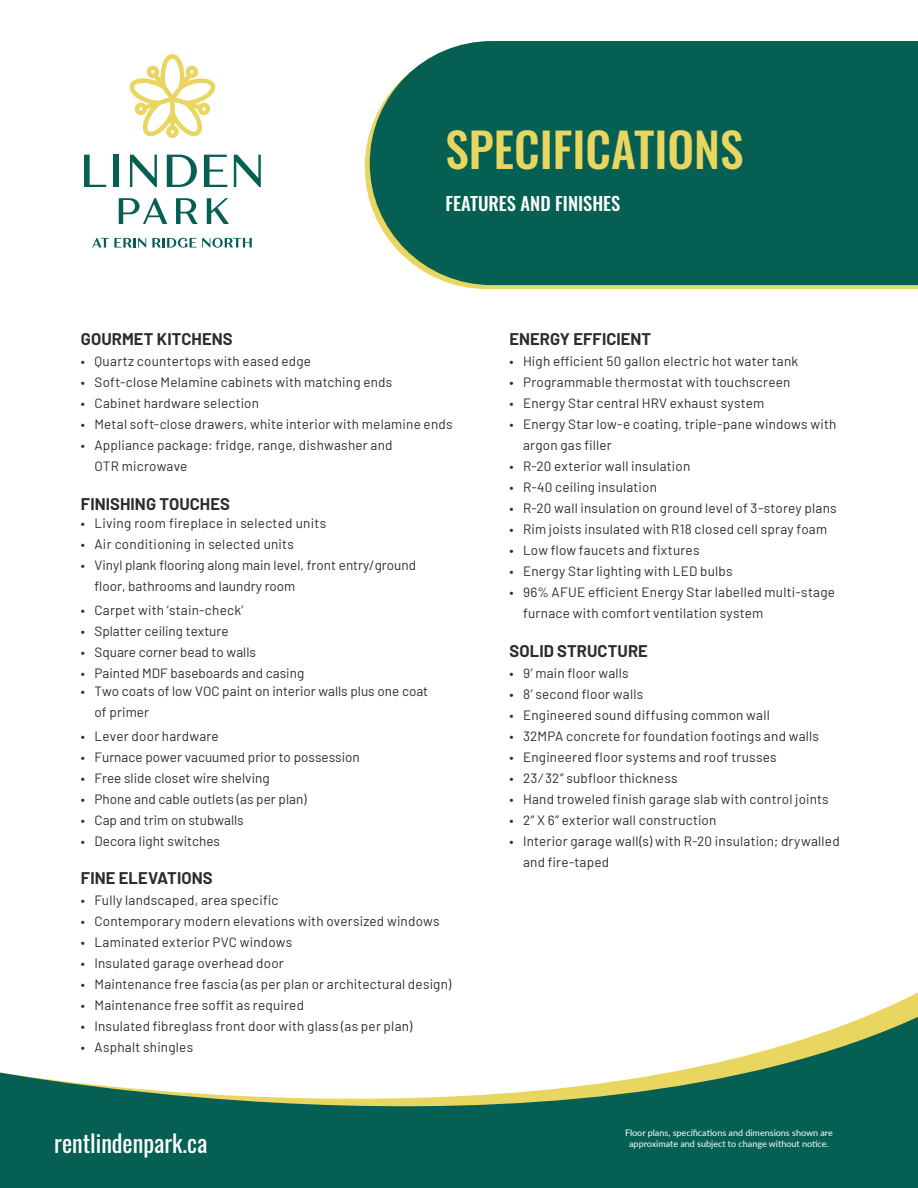
<style>
.page{position:relative;width:918px;height:1188px;background:#fff}
.page>*{position:absolute;margin:0;border:0;box-sizing:border-box;transform-origin:0 0}
.t1{font:500 60px "FS Industrie Cd";letter-spacing:-.01em;color:#fbfdf8}
.t2{font:500 47.4px "Oswald";color:#e9d661}
.t3{font:24.15px "Oswald";color:#fff}
.t4{font:500 18.6px "Oswald";color:#fff}
.t5{font:700 16.5px "Barlow";letter-spacing:.005em;color:#2d2d2d}
.t6{font:13.5px/21px "Barlow";letter-spacing:.015em;color:#2d2d2d}
.t7{font:9px/10.8px "Lato";color:#fff;text-align:center}
</style>
<div class="page">
<svg style="left:365px;top:132px;width:553px;height:157px;fill:#e9d661"></svg>
<div style="left:370px;top:41px;width:548px;height:244px;background:#055f53"></div>
<svg style="left:0;top:997px;width:918px;height:191px;fill:#055f53"></svg>
<svg style="left:84px;top:155px;width:22px;height:32px"></svg>
<div style="left:113px;top:155px;width:6px;height:32px;background:#055f53"></div>
<svg style="left:130px;top:155px;width:27px;height:32px"></svg>
<svg style="left:167px;top:155px;width:30px;height:32px"></svg>
<svg style="left:204px;top:155px;width:23px;height:32px"></svg>
<svg style="left:234px;top:155px;width:27px;height:32px"></svg>
<svg style="left:119px;top:198px;width:48px;height:26px"></svg>
<svg style="left:176px;top:198px;width:22px;height:26px"></svg>
<svg style="left:207px;top:198px;width:22px;height:26px"></svg>
<svg style="left:92px;top:238px;width:54px;height:10px"></svg>
<svg style="left:152px;top:238px;width:100px;height:10px"></svg>
<svg style="left:129px;top:54px;width:87px;height:84px"></svg>
<h2 class="t2" style="left:446px;top:125px;width:300px">SPECIFICATIONS</h2>
<h3 class="t4" style="left:446px;top:194px;width:176px">FEATURES AND FINISHES</h3>
<h1 class="t1" style="left:470px;top:152px;width:423px">2024 SPECIFICATIONS</h1>
<p class="t5" style="left:81px;top:327px;width:153px">GOURMET KITCHENS</p>
<p class="t6" style="left:81px;top:350px;width:232px">• Quartz countertops with eased edge</p>
<p class="t6" style="left:81px;top:371px;width:313px">• Soft-close Melamine cabinets with matching ends</p>
<p class="t6" style="left:81px;top:392px;width:180px">• Cabinet hardware selection</p>
<p class="t6" style="left:81px;top:413px;width:373px">• Metal soft-close drawers, white interior with melamine ends</p>
<p class="t6" style="left:94px;top:434px;width:300px;text-indent:-13px">• Appliance package: fridge, range, dishwasher and<br>OTR microwave</p>
<p class="t5" style="left:81px;top:492px;width:150px">FINISHING TOUCHES</p>
<p class="t6" style="left:81px;top:512px;width:247px">• Living room fireplace in selected units</p>
<p class="t6" style="left:81px;top:533px;width:215px">• Air conditioning in selected units</p>
<p class="t6" style="left:94px;top:554px;width:323px;text-indent:-13px">• Vinyl plank flooring along main level, front entry/ground floor, bathrooms and laundry room</p>
<p class="t6" style="left:81px;top:598px;width:164px">• Carpet with ‘stain-check’</p>
<p class="t6" style="left:81px;top:619px;width:149px">• Splatter ceiling texture</p>
<p class="t6" style="left:81px;top:640px;width:176px">• Square corner bead to walls</p>
<p class="t6" style="left:81px;top:661px;width:225px">• Painted MDF baseboards and casing</p>
<p class="t6" style="left:94px;top:680px;width:335px;text-indent:-13px">• Two coats of low VOC paint on interior walls plus one coat of primer</p>
<p class="t6" style="left:81px;top:724px;width:139px">• Lever door hardware</p>
<p class="t6" style="left:81px;top:745px;width:280px">• Furnace power vacuumed prior to possession</p>
<p class="t6" style="left:81px;top:766px;width:190px">• Free slide closet wire shelving</p>
<p class="t6" style="left:81px;top:787px;width:227px">• Phone and cable outlets (as per plan)</p>
<p class="t6" style="left:81px;top:808px;width:164px">• Cap and trim on stubwalls</p>
<p class="t6" style="left:81px;top:829px;width:141px">• Decora light switches</p>
<p class="t5" style="left:81px;top:866px;width:133px">FINE ELEVATIONS</p>
<p class="t6" style="left:81px;top:888px;width:199px">• Fully landscaped, area specific</p>
<p class="t6" style="left:81px;top:909px;width:360px">• Contemporary modern elevations with oversized windows</p>
<p class="t6" style="left:81px;top:930px;width:213px">• Laminated exterior PVC windows</p>
<p class="t6" style="left:81px;top:951px;width:204px">• Insulated garage overhead door</p>
<p class="t6" style="left:81px;top:972px;width:372px">• Maintenance free fascia (as per plan or architectural design)</p>
<p class="t6" style="left:81px;top:993px;width:225px">• Maintenance free soffit as required</p>
<p class="t6" style="left:81px;top:1014px;width:333px">• Insulated fibreglass front door with glass (as per plan)</p>
<p class="t6" style="left:81px;top:1035px;width:114px">• Asphalt shingles</p>
<h3 class="t3" style="left:54px;top:1121px;width:155px">rentlindenpark.ca</h3>
<p class="t5" style="left:510px;top:327px;width:143px">ENERGY EFFICIENT</p>
<p class="t6" style="left:510px;top:350px;width:290px">• High efficient 50 gallon electric hot water tank</p>
<p class="t6" style="left:510px;top:371px;width:282px">• Programmable thermostat with touchscreen</p>
<p class="t6" style="left:510px;top:392px;width:256px">• Energy Star central HRV exhaust system</p>
<p class="t6" style="left:523px;top:413px;width:315px;text-indent:-13px">• Energy Star low-e coating, triple-pane windows with argon gas filler</p>
<p class="t6" style="left:510px;top:455px;width:182px">• R-20 exterior wall insulation</p>
<p class="t6" style="left:510px;top:476px;width:149px">• R-40 ceiling insulation</p>
<p class="t6" style="left:510px;top:497px;width:329px">• R-20 wall insulation on ground level of 3-storey plans</p>
<p class="t6" style="left:510px;top:518px;width:319px">• Rim joists insulated with R18 closed cell spray foam</p>
<p class="t6" style="left:510px;top:539px;width:192px">• Low flow faucets and fixtures</p>
<p class="t6" style="left:510px;top:560px;width:225px">• Energy Star lighting with LED bulbs</p>
<p class="t6" style="left:523px;top:581px;width:314px;text-indent:-13px">• 96% AFUE efficient Energy Star labelled multi-stage furnace with comfort ventilation system</p>
<p class="t5" style="left:510px;top:638px;width:140px">SOLID STRUCTURE</p>
<p class="t6" style="left:510px;top:661px;width:121px">• 9’ main floor walls</p>
<p class="t6" style="left:510px;top:682px;width:135px">• 8’ second floor walls</p>
<p class="t6" style="left:510px;top:703px;width:262px">• Engineered sound diffusing common wall</p>
<p class="t6" style="left:510px;top:724px;width:311px">• 32MPA concrete for foundation footings and walls</p>
<p class="t6" style="left:510px;top:745px;width:269px">• Engineered floor systems and roof trusses</p>
<p class="t6" style="left:510px;top:766px;width:170px">• 23∕32” subfloor thickness</p>
<p class="t6" style="left:510px;top:787px;width:321px">• Hand troweled finish garage slab with control joints</p>
<p class="t6" style="left:510px;top:808px;width:208px">• 2” X 6” exterior wall construction</p>
<p class="t6" style="left:523px;top:829px;width:318px;text-indent:-13px">• Interior garage wall(s) with R-20 insulation; drywalled and fire-taped</p>
<p class="t7" style="left:625px;top:1127px;width:209px">Floor plans, specifications and dimensions shown are approximate and subject to change without notice.</p>
</div>
